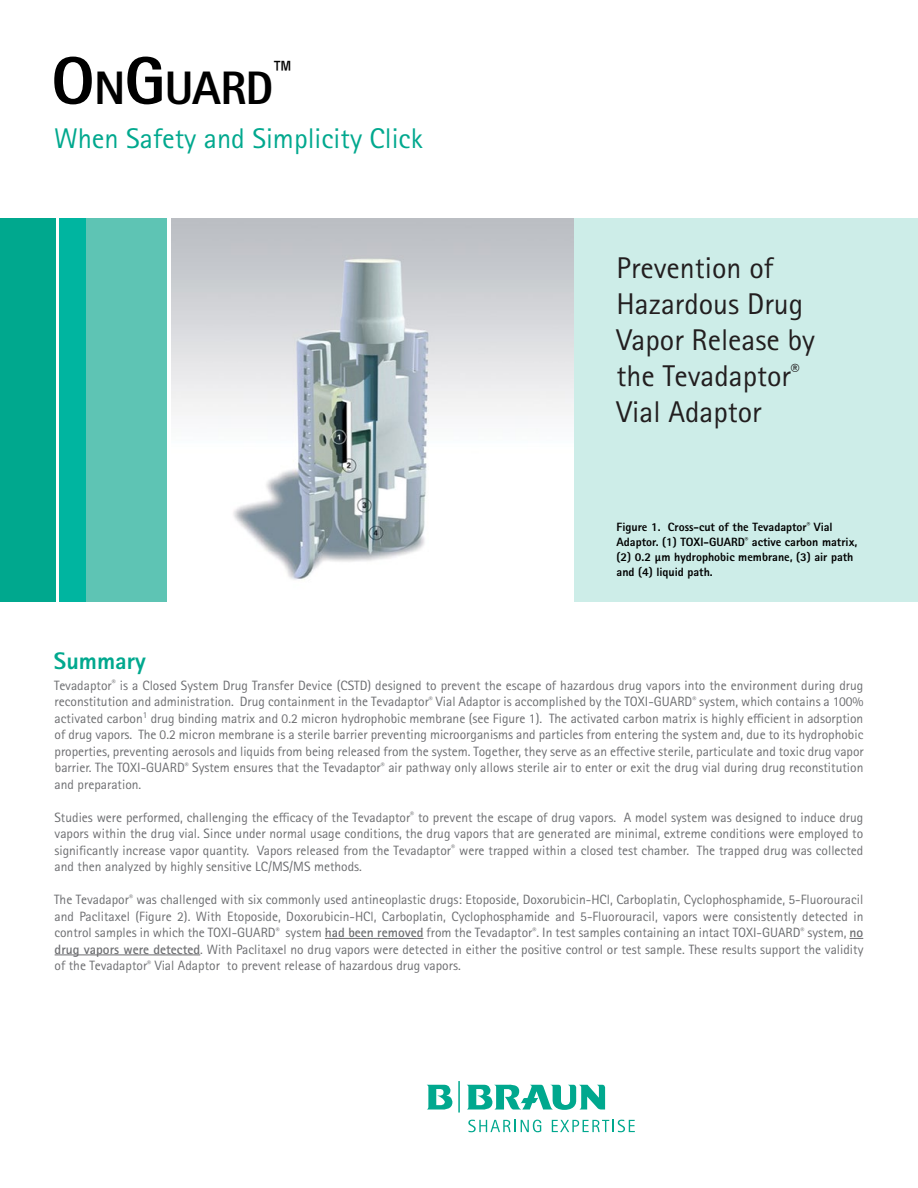
<style>
.page{position:relative;width:918px;height:1188px;background:#fff}
.page>*{position:absolute;margin:0;border:0;box-sizing:border-box;transform-origin:0 0}
.Headline{font:800 47.1px "Rotis Sans Serif Pro";color:#000}
.t1{font:30px/36px "Rotis Sans Serif Pro";color:#221e1f}
.t2{font:28.5px "Rotis Sans Serif Pro";color:#00a88e}
.t3{font:800 24px "Rotis Sans Serif Pro";color:#00a88e}
.t4{font:13.5px/16.5px "Rotis Sans Serif Pro";color:#6d6e71;text-align:justify}
.t5{font:800 12px/15px "Rotis Sans Serif Pro";color:#000}
.s1{font-size:67.2px}
.s2{font-weight:700}
</style>
<div class="page">
<div style="left:569px;top:218px;width:349px;height:384px;background:#cdede8"></div>
<div style="left:0;top:218px;width:55px;height:384px;background:#00a88e"></div>
<div style="left:59px;top:218px;width:27px;height:384px;background:#00b5a0"></div>
<div style="left:86px;top:218px;width:81px;height:384px;background:#5ec4b4"></div>
<img style="left:172px;top:218px;width:401px;height:384px">
<hr style="left:325px;top:938px;width:99px;height:1px;background:#6d6e71">
<svg style="left:850px;top:938px;width:13px;height:1px"></svg>
<hr style="left:55px;top:955px;width:145px;height:1px;background:#6d6e71">
<svg style="left:468px;top:1120px;width:73px;height:12px"></svg>
<svg style="left:552px;top:1120px;width:83px;height:12px"></svg>
<svg style="left:427px;top:1085px;width:26px;height:25px"></svg>
<svg style="left:467px;top:1084px;width:138px;height:26px"></svg>
<hr style="left:458px;top:1081px;width:2px;height:32px;background:#00a88e">
<p class="Headline" style="left:51px;top:58px;width:244px"><span class="s1">O</span>N<span class="s1">G</span>UARD<sup>™</sup></p>
<p class="t2" style="left:54px;top:122px;width:370px">When Safety and Simplicity Click</p>
<p class="t1" style="left:617px;top:250px;width:200px">Prevention of<br>Hazardous Drug<br>Vapor Release by the Tevadaptor<sup>®<br></sup>Vial Adaptor</p>
<p class="t5" style="left:617px;top:520px;width:242px">Figure 1. Cross-cut of the Tevadaptor<sup>®</sup> Vial Adaptor. (1) TOXI-GUARD<sup>®</sup> active carbon matrix, (2) 0.2 µm hydrophobic membrane, (3) air path and (4) liquid path.</p>
<p class="t3" style="left:54px;top:645px;width:93px">Summary</p>
<p class="t4" style="left:54px;top:677px;width:811px">Tevadaptor<sup>®</sup> is a Closed System Drug Transfer Device (CSTD) designed to prevent the escape of hazardous drug vapors into the environment during drug reconstitution and administration. Drug containment in the Tevadaptor<sup>®</sup> Vial Adaptor is accomplished by the TOXI-GUARD<sup>®</sup> system, which contains a 100% activated carbon<sup>1</sup> drug binding matrix and 0.2 micron hydrophobic membrane (see Figure 1). The activated carbon matrix is highly efficient in adsorption of drug vapors. The 0.2 micron membrane is a sterile barrier preventing microorganisms and particles from entering the system and, due to its hydrophobic properties, preventing aerosols and liquids from being released from the system. Together, they serve as an effective sterile, particulate and toxic drug vapor barrier. The TOXI-GUARD<sup>®</sup> System ensures that the Tevadaptor<sup>®</sup> air pathway only allows sterile air to enter or exit the drug vial during drug reconstitution and preparation.</p>
<p class="t4" style="left:54px;top:809px;width:811px">Studies were performed, challenging the efficacy of the Tevadaptor<sup>®</sup> to prevent the escape of drug vapors. A model system was designed to induce drug vapors within the drug vial. Since under normal usage conditions, the drug vapors that are generated are minimal, extreme conditions were employed to significantly increase vapor quantity. Vapors released from the Tevadaptor<sup>®</sup> were trapped within a closed test chamber. The trapped drug was collected and then analyzed by highly sensitive LC/MS/MS methods.</p>
<p class="t4" style="left:54px;top:892px;width:811px">The Tevadapor<sup>®</sup> was challenged with six commonly used antineoplastic drugs: Etoposide, Doxorubicin-HCl, Carboplatin, Cyclophosphamide, 5-Fluorouracil and Paclitaxel (Figure 2). With Etoposide, Doxorubicin-HCl, Carboplatin, Cyclophosphamide and 5-Fluorouracil, vapors were consistently detected in control samples in which the TOXI-GUARD<sup>®</sup> system <span class="s2">had been removed</span> from the Tevadaptor<sup>®</sup>. In test samples containing an intact TOXI-GUARD<sup>®</sup> system, <span class="s2">no drug vapors were detected</span>. With Paclitaxel no drug vapors were detected in either the positive control or test sample. These results support the validity of the Tevadaptor<sup>®</sup> Vial Adaptor to prevent release of hazardous drug vapors.</p>
</div>
